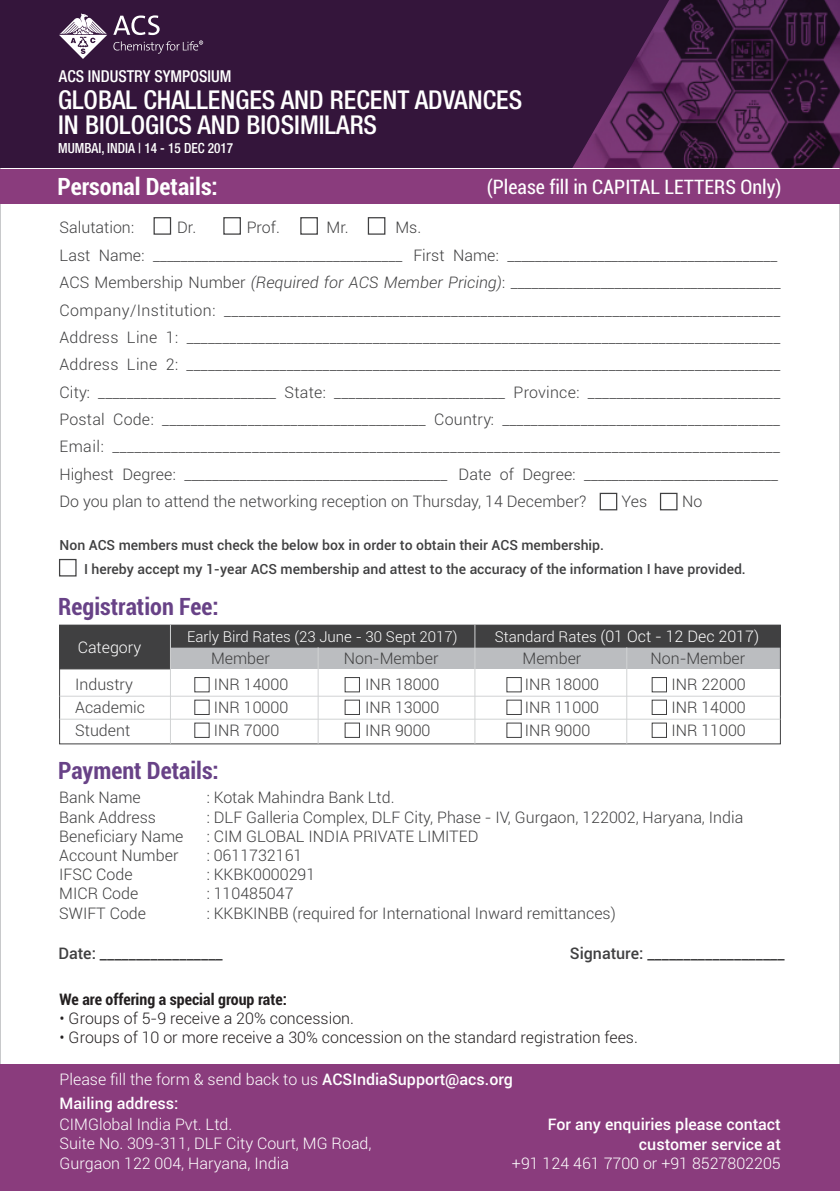
<style>
.page{position:relative;width:840px;height:1191px;background:#fff}
.page>*{position:absolute;margin:0;border:0;box-sizing:border-box;transform-origin:0 0}
.t1{font:500 condensed 26px/25px "Helvetica Neue LT Pro";color:#fff}
.t2{font:700 condensed 24px "Roboto";color:#684287}
.t3{font:700 condensed 24px "Roboto";color:#fff}
.t4{font:condensed 20px "Roboto";color:#fff}
.t5{font:500 condensed 16.4px "Helvetica Neue LT Pro";color:#fff}
.t6{font:300 16px/19.2px "Roboto";color:#404041}
.t7{font:300 16px/19.2px "Roboto";color:#fff}
.t8{font:500 16px/23.8px "Roboto";color:#fff}
.t9{font:300 16px "Roboto";color:#231f20}
.t10{font:500 16px "Roboto";color:#404041}
.t11{font:700 condensed 16px "Roboto";color:#231f20}
.t12{font:300 15px "Roboto";color:#fff}
.t13{font:500 14px/23.6px "Roboto";color:#404041}
.t14{font:500 condensed 14px "Helvetica Neue LT Pro";color:#fff;scale:.95 1}
.s1{font-style:italic}
.s2{font-size:15px}
.s3{font-weight:300}
</style>
<div class="page">
<img style="left:672px;top:0;width:167px;height:167px">
<svg style="left:0;top:0;width:672px;height:167px;background:#38163e"></svg>
<div style="left:0;top:170px;width:839px;height:34px;background:#8a3c7d"></div>
<div style="left:153px;top:217px;width:18px;height:18px;border:1px solid #404041"></div>
<div style="left:223px;top:217px;width:18px;height:18px;border:1px solid #404041"></div>
<div style="left:300px;top:217px;width:18px;height:18px;border:1px solid #404041"></div>
<div style="left:367px;top:217px;width:18px;height:18px;border:1px solid #404041"></div>
<div style="left:599px;top:493px;width:18px;height:17px;border:1px solid #404041"></div>
<div style="left:659px;top:493px;width:18px;height:17px;border:1px solid #404041"></div>
<div style="left:59px;top:559px;width:18px;height:17px;border:1px solid #404041"></div>
<div style="left:0;top:1064px;width:839px;height:127px;background:#8a3c7d"></div>
<svg style="left:59px;top:625px;width:721px;height:44px;background:#727375"></svg>
<hr style="left:60px;top:695px;width:720px;height:1px;background:#d1d3d4">
<hr style="left:60px;top:718px;width:720px;height:1px;background:#d1d3d4">
<hr style="left:170px;top:624px;width:1px;height:119px;background:#d1d3d4">
<hr style="left:474px;top:624px;width:1px;height:119px;background:#d1d3d4">
<div style="left:194px;top:677px;width:15px;height:15px;border:1px solid #404041"></div>
<div style="left:194px;top:699px;width:15px;height:16px;border:1px solid #404041"></div>
<div style="left:194px;top:722px;width:15px;height:16px;border:1px solid #404041"></div>
<div style="left:344px;top:677px;width:16px;height:15px;border:1px solid #404041"></div>
<div style="left:344px;top:699px;width:16px;height:16px;border:1px solid #404041"></div>
<div style="left:344px;top:722px;width:16px;height:16px;border:1px solid #404041"></div>
<div style="left:506px;top:677px;width:15px;height:15px;border:1px solid #404041"></div>
<div style="left:651px;top:677px;width:15px;height:15px;border:1px solid #404041"></div>
<hr style="left:317px;top:647px;width:1px;height:96px;background:#d1d3d4">
<hr style="left:626px;top:647px;width:1px;height:96px;background:#d1d3d4">
<svg style="left:59px;top:13px;width:48px;height:46px"></svg>
<svg style="left:113px;top:15px;width:90px;height:39px;background:#4f3455"></svg>
<p class="t5" style="left:59px;top:70px;width:174px">ACS INDUSTRY SYMPOSIUM</p>
<h1 class="t1" style="left:58px;top:91px;width:465px">GLOBAL CHALLENGES AND RECENT ADVANCES<br>IN BIOLOGICS AND BIOSIMILARS</h1>
<p class="t14" style="left:58px;top:143px;width:186px">MUMBAI, INDIA | 14 - 15 DEC 2017</p>
<h2 class="t3" style="left:58px;top:177px;width:162px">Personal Details:</h2>
<p class="t4" style="left:486px;top:179px;width:296px">(Please fill in CAPITAL LETTERS Only)</p>
<p class="t6" style="left:60px;top:219px;width:76px">Salutation:</p>
<p class="t6" style="left:177px;top:219px;width:21px">Dr.</p>
<p class="t6" style="left:246px;top:219px;width:35px">Prof.</p>
<p class="t6" style="left:326px;top:219px;width:24px">Mr.</p>
<p class="t6" style="left:59px;top:215px;width:722px;line-height:27.4px;text-indent:336px">Ms.<br>Last Name: ____________________________________ First Name: _______________________________________ ACS Membership Number <span class="s1">(Required for ACS Member Pricing)</span>: _______________________________________ Company/Institution: ____________________________________________________________________________ Address Line 1: ___________________________________________________________________________________ Address Line 2: ___________________________________________________________________________________ City: _________________________ State: ________________________ Province: ___________________________ Postal Code: _____________________________________ Country: _______________________________________ Email: ___________________________________________________________________________________________ Highest Degree: ______________________________________ Date of Degree: ____________________________ Do you plan to attend the networking reception on Thursday, 14 December?</p>
<p class="t6" style="left:621px;top:494px;width:27px">Yes</p>
<p class="t6" style="left:681px;top:494px;width:22px">No</p>
<p class="t13" style="left:84px;top:535px;width:663px;text-indent:-24px">Non ACS members must check the below box in order to obtain their ACS membership.<br>I hereby accept my 1-year ACS membership and attest to the accuracy of the information I have provided.</p>
<h2 class="t2" style="left:58px;top:597px;width:162px">Registration Fee:</h2>
<p class="t7" style="left:78px;top:639px;width:65px">Category</p>
<p class="t6" style="left:75px;top:675px;width:71px;line-height:23px">Industry<br>Academic<br>Student</p>
<p class="t7" style="left:494px;top:628px;width:265px"><span class="s2">Standard Rates</span> (01 Oct - 12 Dec 2017)</p>
<p class="t12" style="left:187px;top:630px;width:272px">Early Bird Rates (23 June - 30 Sept 2017)</p>
<p class="t6" style="left:211px;top:650px;width:60px">Member</p>
<p class="t6" style="left:343px;top:650px;width:96px">Non-Member</p>
<p class="t6" style="left:522px;top:650px;width:60px">Member</p>
<p class="t6" style="left:650px;top:650px;width:96px">Non-Member</p>
<p class="t6" style="left:214px;top:675px;width:76px;line-height:23px;text-align:justify">INR 14000<br>INR 10000<br>INR 7000</p>
<p class="t6" style="left:365px;top:675px;width:76px;line-height:23px;text-align:justify">INR 18000<br>INR 13000<br>INR 9000</p>
<p class="t6" style="left:524px;top:675px;width:76px;line-height:23px;text-align:justify">INR 18000<br>INR 11000<br>INR 9000</p>
<p class="t6" style="left:671px;top:675px;width:76px;line-height:23px;text-align:justify">INR 22000<br>INR 14000<br>INR 11000</p>
<h2 class="t2" style="left:58px;top:760px;width:162px">Payment Details:</h2>
<p class="t6" style="left:206px;top:789px;width:538px">: Kotak Mahindra Bank Ltd.<br>: DLF Galleria Complex, DLF City, Phase - IV, Gurgaon, 122002, Haryana, India : CIM GLOBAL INDIA PRIVATE LIMITED<br>: 0611732161<br>: KKBK0000291<br>: 110485047<br>: KKBKINBB (required for International Inward remittances)</p>
<p class="t6" style="left:59px;top:789px;width:126px">Bank Name<br>Bank Address<br>Beneficiary Name<br>Account Number<br>IFSC Code<br>MICR Code<br>SWIFT Code</p>
<p class="t10" style="left:58px;top:947px;width:166px">Date: _________________</p>
<p class="t10" style="left:569px;top:947px;width:216px">Signature: ___________________</p>
<p class="t11" style="left:60px;top:993px;width:229px">We are offering a special group rate:</p>
<p class="t9" style="left:60px;top:1012px;width:296px">• Groups of 5-9 receive a 20% concession.</p>
<p class="t9" style="left:60px;top:1031px;width:579px">• Groups of 10 or more receive a 30% concession on the standard registration fees.</p>
<p class="t8" style="left:60px;top:1069px;width:454px"><span class="s3">Please fill the form &amp; send back to us</span> ACSIndiaSupport@acs.org<br>Mailing address:</p>
<p class="t7" style="left:60px;top:1116px;width:313px">CIMGlobal India Pvt. Ltd.<br>Suite No. 309-311, DLF City Court, MG Road,<br>Gurgaon 122 004, Haryana, India</p>
<p class="t8" style="left:547px;top:1116px;width:234px;line-height:19.2px;text-align:right">For any enquiries please contact customer service at</p>
<p class="t7" style="left:511px;top:1155px;width:270px">+91 124 461 7700 or +91 8527802205</p>
</div>
